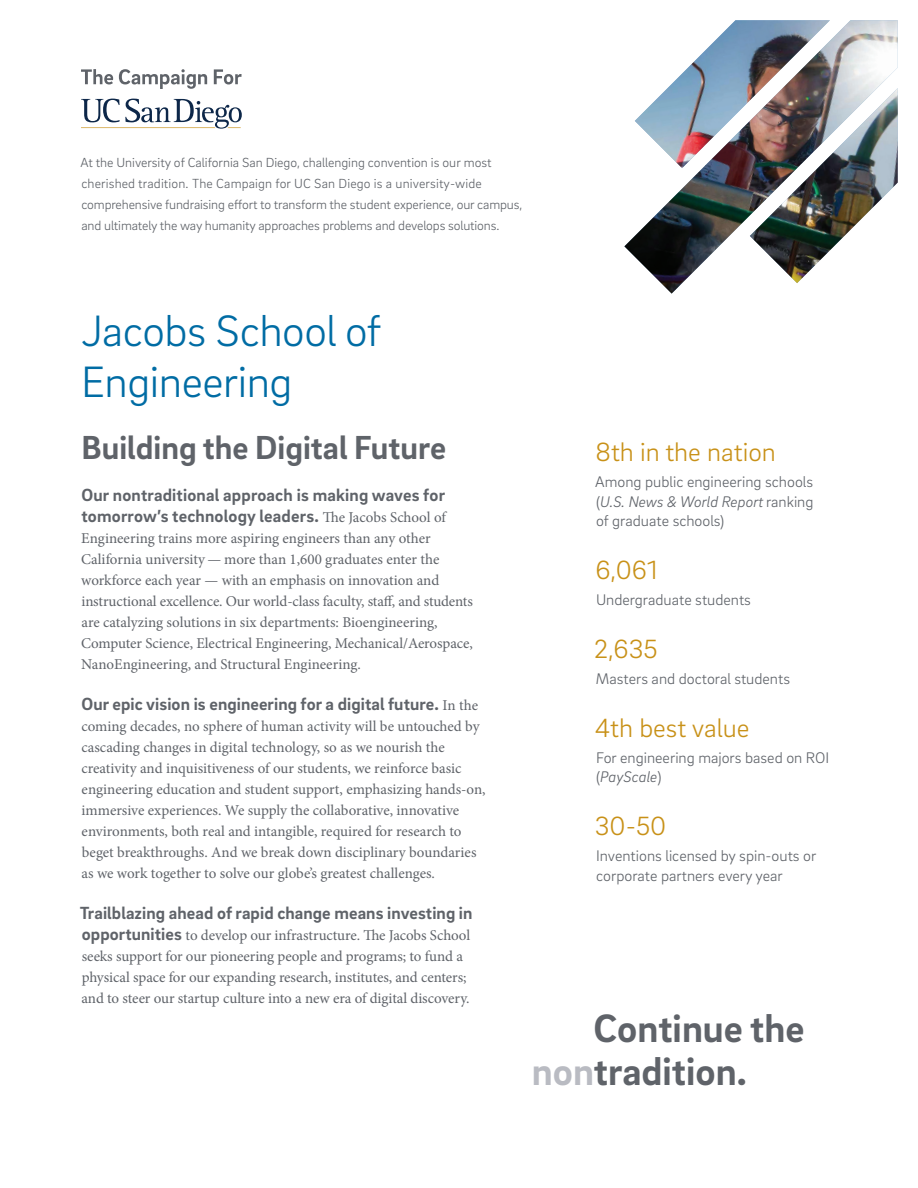
<style>
.page{position:relative;width:918px;height:1188px;background:#fff}
.page>*{position:absolute;margin:0;border:0;box-sizing:border-box;transform-origin:0 0}
.t1{font:300 45px/51px "Brix Sans";letter-spacing:-.01em;color:#006ca4}
.t2{font:700 40.5px/43.5px "Brix Sans";color:#5f6369}
.t3{font:700 34.2px "Brix Sans";color:#5f6369}
.Stats_Header{font:300 27px "Brix Sans";color:#c89118}
.Bold_Brix_Front{font:700 18px/21px "Brix Sans";letter-spacing:.005em;color:#5f6369}
.Stats_Text{font:300 15.75px/19.5px "Brix Sans";color:#5f6369}
.Bold_Brix_Front-2{font:15px/21px "Minion Pro";letter-spacing:-.005em;color:#5f6369}
.t4{font:300 13.5px/21px "Brix Sans";letter-spacing:-.01em;color:#5f6369}
.s1{font-family:"Minion Pro";font-weight:400;font-size:15px}
.s2{font-family:"Brix Sans";font-weight:700;font-size:18px}
.s3{font-style:italic}
.s4{color:#b9bbc2}
</style>
<div class="page">
<svg style="left:81px;top:99px;width:161px;height:30px"></svg>
<svg style="left:81px;top:69px;width:32px;height:15px"></svg>
<svg style="left:119px;top:69px;width:88px;height:20px"></svg>
<svg style="left:214px;top:69px;width:28px;height:15px"></svg>
<img style="left:624px;top:20px;width:274px;height:274px">
<p class="t4" style="left:81px;top:151px;width:443px">At the University of California San Diego, challenging convention is our most cherished tradition. The Campaign for UC San Diego is a university-wide comprehensive fundraising effort to transform the student experience, our campus, and ultimately the way humanity approaches problems and develops solutions.</p>
<p class="t1" style="left:81px;top:304px;width:302px">Jacobs School of<br>Engineering</p>
<p class="t3" style="left:81px;top:425px;width:366px">Building the Digital Future</p>
<p class="Bold_Brix_Front" style="left:81px;top:483px;width:366px">Our nontraditional approach is making waves for tomorrow’s technology leaders. <span class="s1">The Jacobs School of</span></p>
<p class="Bold_Brix_Front-2" style="left:81px;top:527px;width:393px">Engineering trains more aspiring engineers than any other California university — more than 1,600 graduates enter the workforce each year — with an emphasis on innovation and instructional excellence. Our world-class faculty, staff, and students are catalyzing solutions in six departments: Bioengineering, Computer Science, Electrical Engineering, Mechanical/Aerospace, NanoEngineering, and Structural Engineering.</p>
<p class="Bold_Brix_Front" style="left:81px;top:692px;width:398px">Our epic vision is engineering for a digital future. <span class="s1">In the</span></p>
<p class="Bold_Brix_Front-2" style="left:81px;top:716px;width:406px">coming decades, no sphere of human activity will be untouched by cascading changes in digital technology, so as we nourish the creativity and inquisitiveness of our students, we reinforce basic engineering education and student support, emphasizing hands-on, immersive experiences. We supply the collaborative, innovative environments, both real and intangible, required for research to beget breakthroughs. And we break down disciplinary boundaries as we work together to solve our globe’s greatest challenges.</p>
<p class="Bold_Brix_Front" style="left:80px;top:902px;width:394px">Trailblazing ahead of rapid change means investing in</p>
<p class="Bold_Brix_Front-2" style="left:82px;top:925px;width:390px"><span class="s2">opportunities</span> to develop our infrastructure. The Jacobs School seeks support for our pioneering people and programs; to fund a physical space for our expanding research, institutes, and centers; and to steer our startup culture into a new era of digital discovery.</p>
<p class="Stats_Header" style="left:596px;top:435px;width:182px">8th in the nation</p>
<p class="Stats_Text" style="left:595px;top:472px;width:220px;text-align:justify">Among public engineering schools (<span class="s3">U.S. News &amp; World Report</span> ranking of graduate schools)</p>
<p class="Stats_Header" style="left:596px;top:553px;width:63px">6,061</p>
<p class="Stats_Text" style="left:596px;top:590px;width:156px">Undergraduate students</p>
<p class="Stats_Header" style="left:594px;top:632px;width:65px">2,635</p>
<p class="Stats_Text" style="left:596px;top:668px;width:196px">Masters and doctoral students</p>
<p class="Stats_Header" style="left:595px;top:710px;width:156px">4th best value</p>
<p class="Stats_Text" style="left:596px;top:747px;width:235px">For engineering majors based on ROI (<span class="s3">PayScale</span>)</p>
<p class="Stats_Header" style="left:595px;top:809px;width:73px">30-50</p>
<p class="Stats_Text" style="left:596px;top:846px;width:222px">Inventions licensed by spin-outs or corporate partners every year</p>
<h2 class="t2" style="left:532px;top:1004px;width:274px;text-indent:62px">Continue the <span class="s4">non</span>tradition.</h2>
</div>
